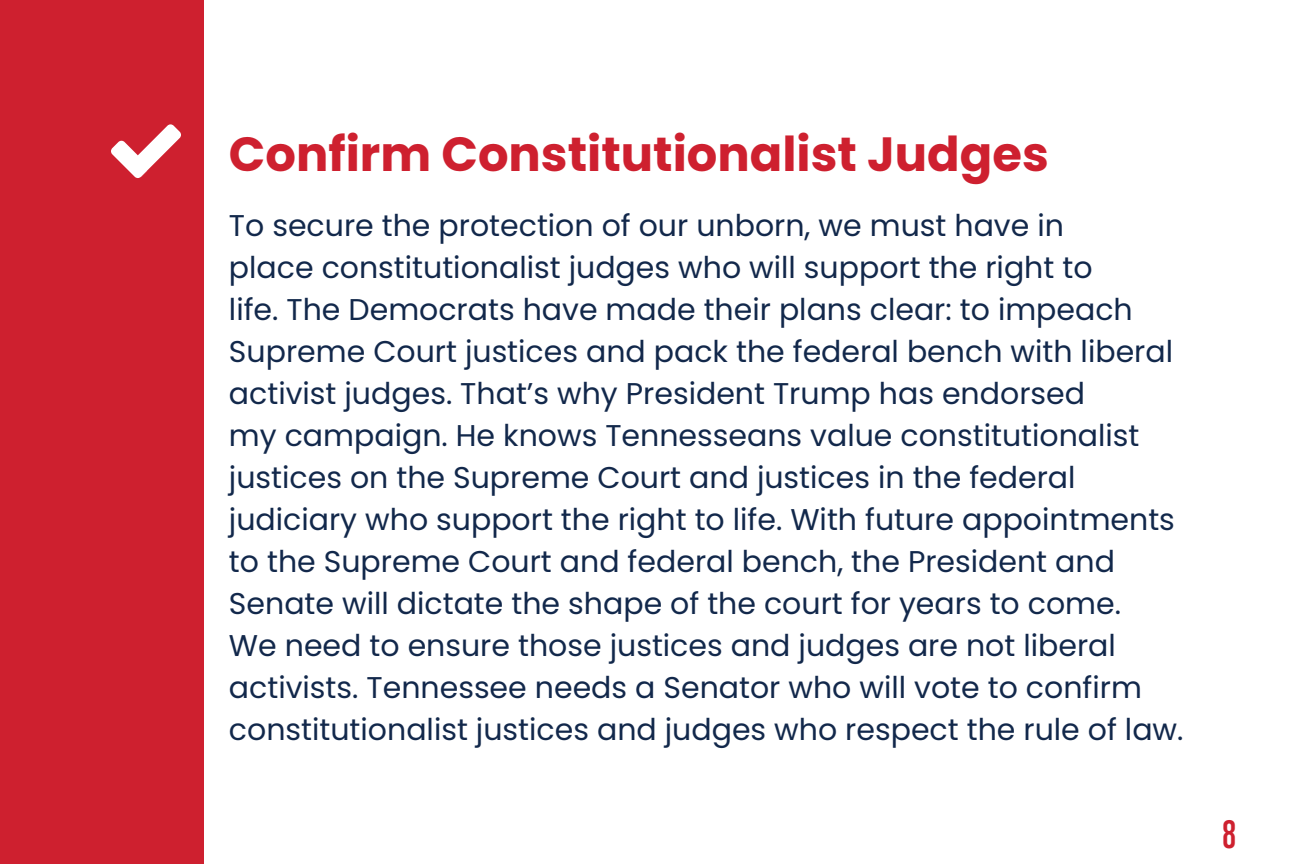
<style>
.page{position:relative;width:1296px;height:864px;background:#fff}
.page>*{position:absolute;margin:0;border:0;box-sizing:border-box;transform-origin:0 0}
.t1{font:700 48px "Poppins";color:#ce202f}
.t2{font:700 36px "Trump Gothic Pro";color:#ce202f}
.t3{font:30px/42px "Poppins";color:#12284b}
</style>
<div class="page">
<div style="left:0;top:0;width:203px;height:864px;background:#ce202f"></div>
<svg style="left:111px;top:124px;width:70px;height:54px"></svg>
<h1 class="t1" style="left:229px;top:126px;width:821px">Confirm Constitutionalist Judges</h1>
<p class="t3" style="left:229px;top:205px;width:956px">To secure the protection of our unborn, we must have in<br>place constitutionalist judges who will support the right to<br>life. The Democrats have made their plans clear: to impeach Supreme Court justices and pack the federal bench with liberal activist judges. That’s why President Trump has endorsed<br>my campaign. He knows Tennesseans value constitutionalist justices on the Supreme Court and justices in the federal judiciary who support the right to life. With future appointments to the Supreme Court and federal bench, the President and Senate will dictate the shape of the court for years to come.<br>We need to ensure those justices and judges are not liberal activists. Tennessee needs a Senator who will vote to confirm constitutionalist justices and judges who respect the rule of law.</p>
<p class="t2" style="left:1223px;top:812px;width:15px">8</p>
</div>
